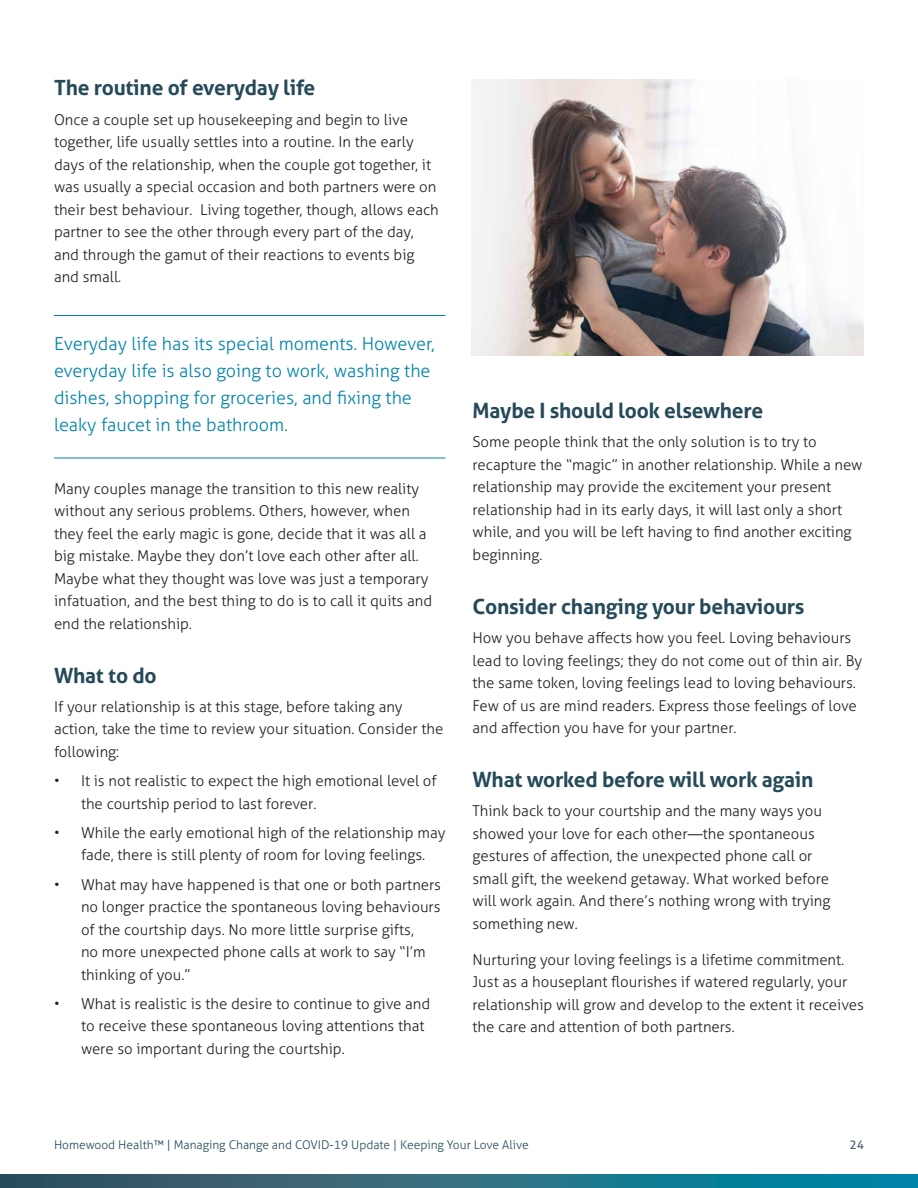
<style>
.page{position:relative;width:918px;height:1188px;background:#fff}
.page>*{position:absolute;margin:0;border:0;box-sizing:border-box;transform-origin:0 0}
.Subhead_H2{font:700 21px "Aller";letter-spacing:-.01em;color:#254a59}
.Call_out{font:300 18px/27px "Aller";color:#0083a9}
.Body_text_P{font:300 15px/22.5px "Aller";color:#231f20}
.Body_Bullet_P{font:300 15px/22.5px "Aller";color:#231f20}
.t1{font:300 12px "Aller";color:#254a59}
.t2{font:12px "Aller";color:#4b6270}
</style>
<div class="page">
<svg style="left:0;top:1174px;width:918px;height:14px;background:#246d81"></svg>
<hr style="left:54px;top:315px;width:392px;height:1px;background:#0083a9">
<hr style="left:54px;top:458px;width:392px;height:1px;background:#0083a9">
<img style="left:472px;top:80px;width:392px;height:275px">
<h2 class="Subhead_H2" style="left:54px;top:75px;width:263px">The routine of everyday life</h2>
<p class="Body_text_P" style="left:54px;top:108px;width:386px">Once a couple set up housekeeping and begin to live together, life usually settles into a routine. In the early days of the relationship, when the couple got together, it was usually a special occasion and both partners were on their best behaviour. Living together, though, allows each partner to see the other through every part of the day, and through the gamut of their reactions to events big and small.</p>
<p class="Call_out" style="left:54px;top:330px;width:382px">Everyday life has its special moments. However, everyday life is also going to work, washing the dishes, shopping for groceries, and fixing the leaky faucet in the bathroom.</p>
<p class="Body_text_P" style="left:54px;top:477px;width:380px">Many couples manage the transition to this new reality without any serious problems. Others, however, when they feel the early magic is gone, decide that it was all a big mistake. Maybe they don’t love each other after all.<br>Maybe what they thought was love was just a temporary infatuation, and the best thing to do is to call it quits and end the relationship.</p>
<h2 class="Subhead_H2" style="left:54px;top:662px;width:104px">What to do</h2>
<p class="Body_text_P" style="left:54px;top:695px;width:391px">If your relationship is at this stage, before taking any action, take the time to review your situation. Consider the following:</p>
<p class="Body_Bullet_P" style="left:81px;top:770px;width:357px;text-indent:-27px">• It is not realistic to expect the high emotional level of the courtship period to last forever.</p>
<p class="Body_Bullet_P" style="left:54px;top:821px;width:393px;text-align:center">• While the early emotional high of the relationship may fade, there is still plenty of room for loving feelings.</p>
<p class="Body_Bullet_P" style="left:81px;top:873px;width:362px;text-indent:-27px">• What may have happened is that one or both partners no longer practice the spontaneous loving behaviours of the courtship days. No more little surprise gifts,<br>no more unexpected phone calls at work to say “I’m thinking of you.”</p>
<p class="Body_Bullet_P" style="left:81px;top:992px;width:351px;text-indent:-27px">• What is realistic is the desire to continue to give and to receive these spontaneous loving attentions that were so important during the courtship.</p>
<h2 class="Subhead_H2" style="left:472px;top:398px;width:292px">Maybe I should look elsewhere</h2>
<p class="Body_text_P" style="left:472px;top:431px;width:392px">Some people think that the only solution is to try to recapture the “magic” in another relationship. While a new relationship may provide the excitement your present relationship had in its early days, it will last only a short while, and you will be left having to find another exciting beginning.</p>
<h2 class="Subhead_H2" style="left:472px;top:593px;width:334px">Consider changing your behaviours</h2>
<p class="Body_text_P" style="left:472px;top:627px;width:391px">How you behave affects how you feel. Loving behaviours lead to loving feelings; they do not come out of thin air. By the same token, loving feelings lead to loving behaviours.<br>Few of us are mind readers. Express those feelings of love and affection you have for your partner.</p>
<h2 class="Subhead_H2" style="left:472px;top:767px;width:343px">What worked before will work again</h2>
<p class="Body_text_P" style="left:472px;top:800px;width:360px">Think back to your courtship and the many ways you showed your love for each other—the spontaneous gestures of affection, the unexpected phone call or small gift, the weekend getaway. What worked before will work again. And there’s nothing wrong with trying something new.</p>
<p class="Body_text_P" style="left:472px;top:948px;width:393px">Nurturing your loving feelings is a lifetime commitment.<br>Just as a houseplant flourishes if watered regularly, your relationship will grow and develop to the extent it receives the care and attention of both partners.</p>
<p class="t1" style="left:54px;top:1138px;width:476px">Homewood Health™ | Managing Change and COVID-19 Update | Keeping Your Love Alive</p>
<p class="t2" style="left:850px;top:1138px;width:16px">24</p>
</div>
